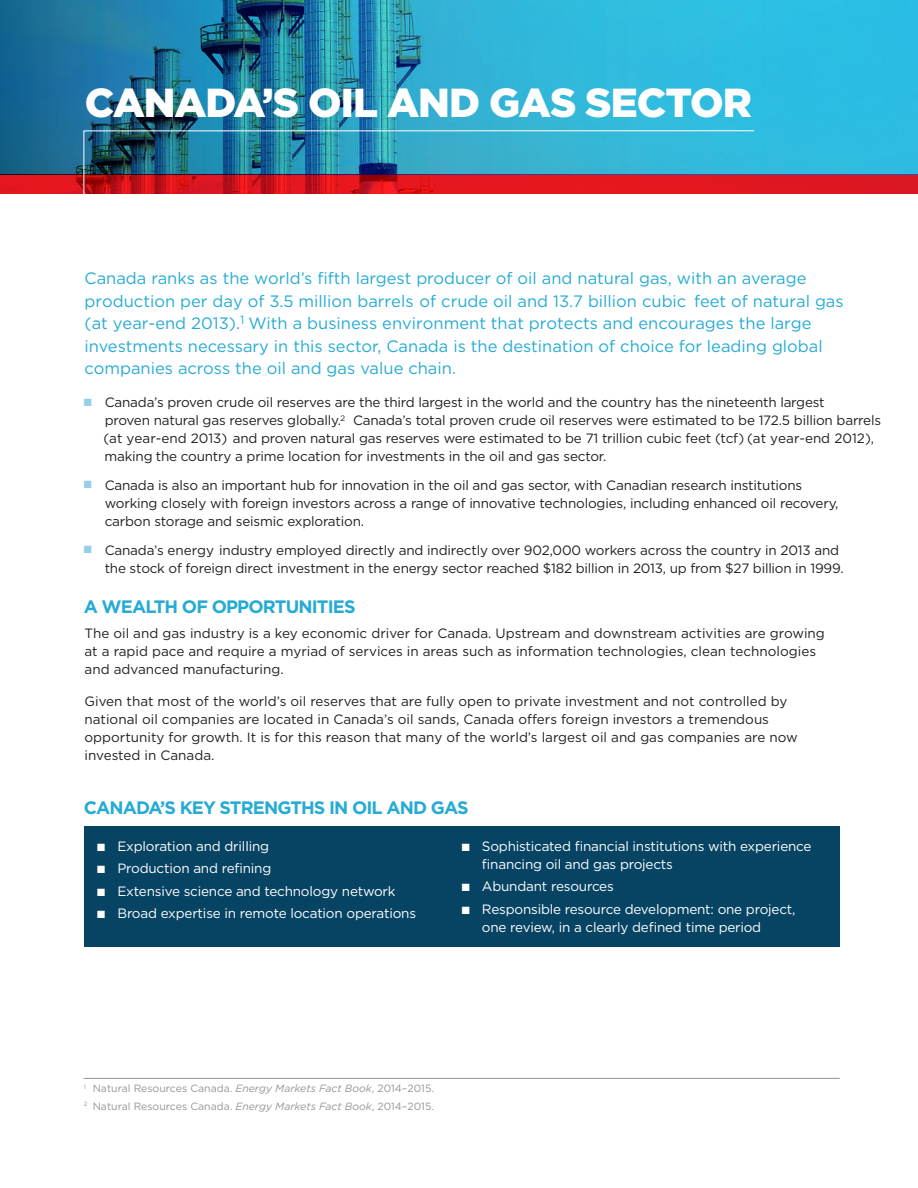
<style>
.page{position:relative;width:918px;height:1188px;background:#fff}
.page>*{position:absolute;margin:0;border:0;box-sizing:border-box;transform-origin:0 0}
.t1{font:900 40.5px "Gotham";letter-spacing:-.03em;color:#fff}
.t2{font:700 18px "Gotham";letter-spacing:-.05em;color:#26abd5}
.t3{font:16.5px/22.5px "Gotham";color:#26abd5}
.t4{font:13.5px/18px "Gotham";letter-spacing:-.015em;color:#231f20}
.t5{font:13.5px/18px "Gotham";letter-spacing:-.015em;color:#fff}
.t6{font:10.5px/17.4px "Gotham";color:#939598}
.t7{font:10.5px "Zapf Dingbats ITC";color:#98cfe8}
.s1{font-style:italic}
</style>
<div class="page">
<div style="left:0;top:175px;width:918px;height:19px;background:#de1721"></div>
<svg style="left:0;top:0;width:918px;height:175px;background:#279cc0"></svg>
<hr style="left:84px;top:1078px;width:756px;height:1px;background:#939598">
<img style="left:84px;top:130px;width:671px;height:64px">
<div style="left:84px;top:826px;width:756px;height:121px;background:#074464"></div>
<svg style="left:0;top:0;width:5px;height:5px"></svg>
<p class="t1" style="left:85px;top:79px;width:669px">CANADA’S OIL AND GAS SECTOR</p>
<p class="t3" style="left:85px;top:267px;width:761px">Canada ranks as the world’s fifth largest producer of oil and natural gas, with an average production per day of 3.5 million barrels of crude oil and 13.7 billion cubic feet of natural gas (at year-end 2013).<sup>1</sup> With a business environment that protects and encourages the large investments necessary in this sector, Canada is the destination of choice for leading global companies across the oil and gas value chain.</p>
<p class="t7" style="left:84px;top:397px;width:9px">■</p>
<p class="t7" style="left:84px;top:480px;width:9px">■</p>
<p class="t7" style="left:84px;top:545px;width:9px">■</p>
<p class="t4" style="left:103px;top:393px;width:779px">Canada’s proven crude oil reserves are the third largest in the world and the country has the nineteenth largest<br>proven natural gas reserves globally.<sup>2</sup> Canada’s total proven crude oil reserves were estimated to be 172.5 billion barrels (at year-end 2013) and proven natural gas reserves were estimated to be 71 trillion cubic feet (tcf) (at year-end 2012), making the country a prime location for investments in the oil and gas sector.</p>
<p class="t4" style="left:105px;top:476px;width:735px">Canada is also an important hub for innovation in the oil and gas sector, with Canadian research institutions working closely with foreign investors across a range of innovative technologies, including enhanced oil recovery, carbon storage and seismic exploration.</p>
<p class="t4" style="left:105px;top:541px;width:741px">Canada’s energy industry employed directly and indirectly over 902,000 workers across the country in 2013 and the stock of foreign direct investment in the energy sector reached $182 billion in 2013, up from $27 billion in 1999.</p>
<p class="t2" style="left:84px;top:596px;width:273px">A WEALTH OF OPPORTUNITIES</p>
<p class="t4" style="left:85px;top:624px;width:742px">The oil and gas industry is a key economic driver for Canada. Upstream and downstream activities are growing at a rapid pace and require a myriad of services in areas such as information technologies, clean technologies and advanced manufacturing.</p>
<p class="t4" style="left:85px;top:692px;width:715px">Given that most of the world’s oil reserves that are fully open to private investment and not controlled by national oil companies are located in Canada’s oil sands, Canada offers foreign investors a tremendous opportunity for growth. It is for this reason that many of the world’s largest oil and gas companies are now invested in Canada.</p>
<p class="t2" style="left:84px;top:796px;width:386px">CANADA’S KEY STRENGTHS IN OIL AND GAS</p>
<p class="t5" style="left:97px;top:837px;width:173px">■ Exploration and drilling</p>
<p class="t5" style="left:97px;top:859px;width:176px">■ Production and refining</p>
<p class="t5" style="left:97px;top:882px;width:300px">■ Extensive science and technology network</p>
<p class="t5" style="left:97px;top:904px;width:320px">■ Broad expertise in remote location operations</p>
<p class="t5" style="left:482px;top:837px;width:331px;text-indent:-20px">■ Sophisticated financial institutions with experience financing oil and gas projects</p>
<p class="t5" style="left:462px;top:877px;width:154px">■ Abundant resources</p>
<p class="t5" style="left:482px;top:900px;width:315px;text-indent:-20px">■ Responsible resource development: one project, one review, in a clearly defined time period</p>
<p class="t6" style="left:84px;top:1080px;width:352px"><sup>1</sup> Natural Resources Canada. <span class="s1">Energy Markets Fact Book</span>, 2014–2015.<br><sup>2</sup> Natural Resources Canada. <span class="s1">Energy Markets Fact Book</span>, 2014–2015.</p>
</div>
